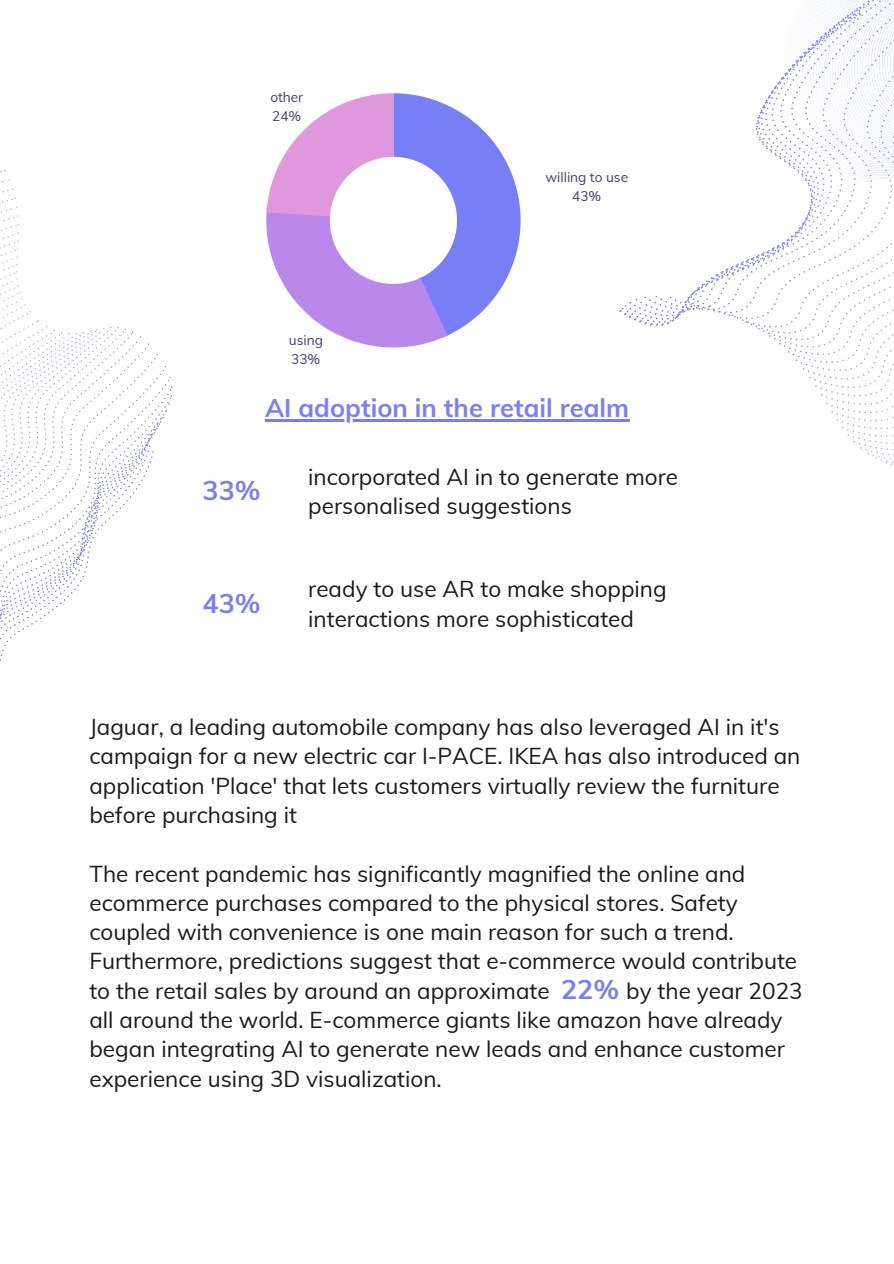
<style>
.page{position:relative;width:894px;height:1264px;background:#fff}
.page>*{position:absolute;margin:0;border:0;box-sizing:border-box;transform-origin:0 0}
.t1{font:700 27px "Muli";color:#787ff6}
.t2{font:700 25.5px "Muli";color:#787ff6}
.t3{font:22.5px/29.2px "Muli";color:#191919}
.t4{font:13.65px/18.8px "Muli";color:#393c7d}
</style>
<div class="page">
<svg style="left:604px;top:264px;width:289px;height:201px"></svg>
<svg style="left:737px;top:0;width:156px;height:334px"></svg>
<svg style="left:0;top:170px;width:173px;height:491px"></svg>
<svg style="left:266px;top:93px;width:254px;height:254px"></svg>
<hr style="left:265px;top:419px;width:364px;height:2px;background:#787ff6">
<p class="t4" style="left:270px;top:88px;width:34px">other<br>24%</p>
<p class="t4" style="left:289px;top:330px;width:36px">using<br>33%</p>
<p class="t4" style="left:545px;top:167px;width:84px;text-align:center">willing to use<br>43%</p>
<p class="t2" style="left:265px;top:391px;width:365px">AI adoption in the retail realm</p>
<p class="t1" style="left:202px;top:473px;width:60px">33%</p>
<p class="t1" style="left:202px;top:585px;width:60px">43%</p>
<p class="t3" style="left:308px;top:461px;width:371px">incorporated AI in to generate more personalised suggestions</p>
<p class="t3" style="left:308px;top:574px;width:360px">ready to use AR to make shopping interactions more sophisticated</p>
<p class="t3" style="left:89px;top:712px;width:712px">Jaguar, a leading automobile company has also leveraged AI in it's campaign for a new electric car I-PACE. IKEA has also introduced an application 'Place' that lets customers virtually review the furniture before purchasing it</p>
<p class="t3" style="left:89px;top:858px;width:709px">The recent pandemic has significantly magnified the online and ecommerce purchases compared to the physical stores. Safety coupled with convenience is one main reason for such a trend.<br>Furthermore, predictions suggest that e-commerce would contribute to the retail sales by around an approximate</p>
<p class="t1" style="left:561px;top:972px;width:60px">22%</p>
<p class="t3" style="left:89px;top:975px;width:714px;text-indent:536px">by the year 2023 all around the world. E-commerce giants like amazon have already began integrating AI to generate new leads and enhance customer experience using 3D visualization.</p>
</div>
